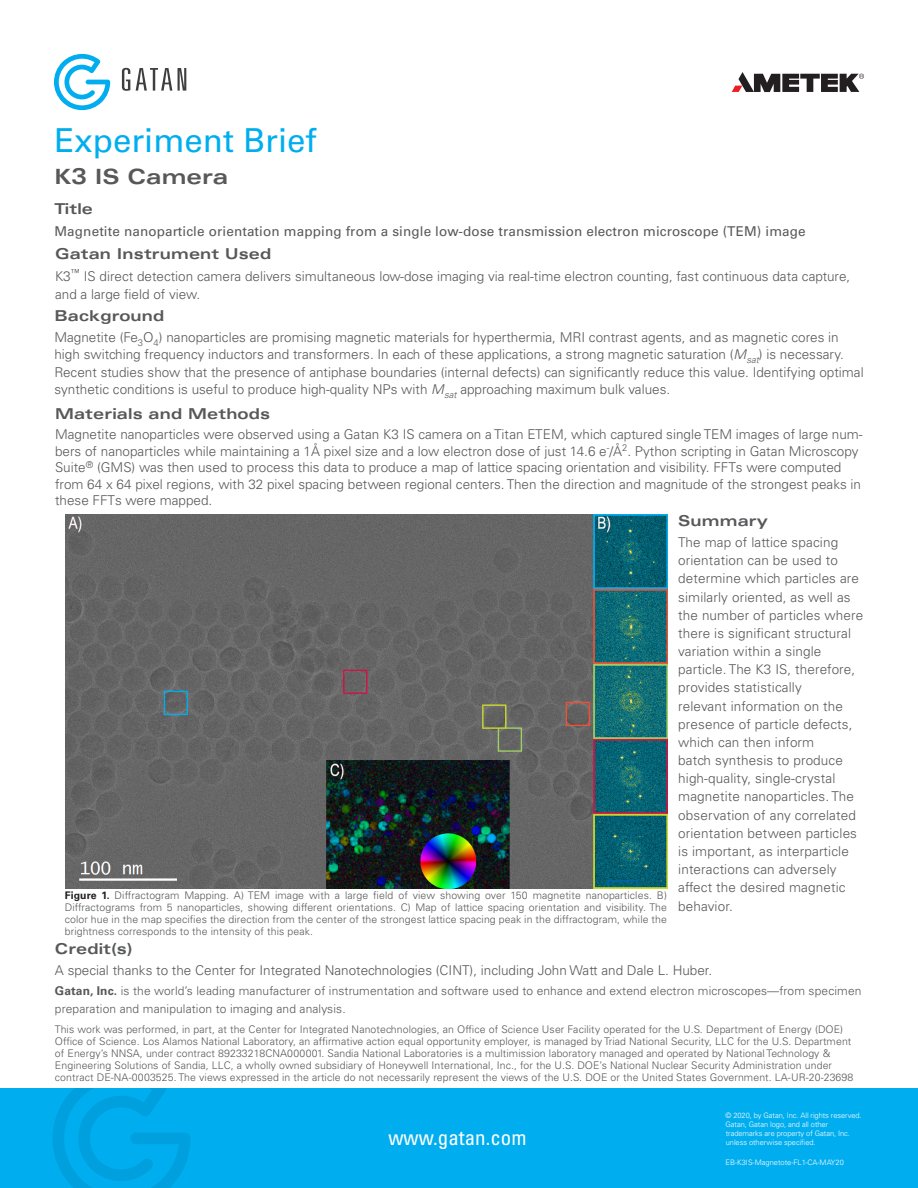
<style>
.page{position:relative;width:918px;height:1188px;background:#fff}
.page>*{position:absolute;margin:0;border:0;box-sizing:border-box;transform-origin:0 0}
.t1{font:33px "Univers LT Std";color:#00aeef}
.t2{font:condensed 21px "Univers LT Std";color:#fff}
.t3{font:700 expanded 21px "Univers LT Std";color:#57585a}
.header2{font:700 expanded 15px "Univers LT Std";letter-spacing:.01em;color:#57585a}
.body_bullet{font:700 expanded 15px "Univers LT Std";letter-spacing:.01em;color:#57585a}
.body_bullet-2{font:300 13.5px/18.1px "Univers LT Std";color:#57585a}
.body_bullet-3{font:13.5px "Univers LT Std";letter-spacing:.01em;color:#57585a}
.t4{font:300 12px/18px "Univers LT Std";letter-spacing:.01em;color:#57585a}
.t5{font:300 10.5px/12px "Univers LT Std";letter-spacing:.01em;color:#57585a;text-align:justify}
.t6{font:300 7.5px/9px "Univers LT Std";letter-spacing:-.01em;color:#fff}
.s1{font-size:22.65px}
.s2{font-size:13.8px}
.s3{font-style:italic}
.s4{font-weight:700;color:#231f20}
.s5{font-weight:700}
</style>
<div class="page">
<svg style="left:122px;top:68px;width:8px;height:23px"></svg>
<svg style="left:136px;top:68px;width:36px;height:23px"></svg>
<svg style="left:178px;top:68px;width:8px;height:23px"></svg>
<svg style="left:54px;top:54px;width:56px;height:56px"></svg>
<svg style="left:732px;top:72px;width:132px;height:20px"></svg>
<div style="left:0;top:1078px;width:918px;height:110px;background:#00aeef"></div>
<svg style="left:53px;top:1088px;width:137px;height:100px"></svg>
<div style="left:0;top:1050px;width:918px;height:38px;background:#fff"></div>
<img style="left:66px;top:514px;width:601px;height:374px">
<p class="t1" style="left:54px;top:121px;width:264px">Experiment Brief</p>
<p class="t3" style="left:54px;top:165px;width:175px">K<span class="s1">3</span> IS Camera</p>
<p class="header2" style="left:54px;top:200px;width:40px">Title</p>
<p class="body_bullet-3" style="left:54px;top:223px;width:753px">Magnetite nanoparticle orientation mapping from a single low-dose transmission electron microscope (TEM) image</p>
<p class="header2" style="left:55px;top:245px;width:218px">Gatan Instrument Used</p>
<p class="body_bullet-2" style="left:55px;top:267px;width:797px">K<span class="s2">3</span><sup>™</sup> IS direct detection camera delivers simultaneous low-dose imaging via real-time electron counting, fast continuous data capture, and a large field of view.</p>
<p class="body_bullet" style="left:54px;top:307px;width:111px">Background</p>
<p class="body_bullet-2" style="left:54px;top:328px;width:811px;line-height:17.5px">Magnetite (Fe<sub>3</sub>O<sub>4</sub>) nanoparticles are promising magnetic materials for hyperthermia, MRI contrast agents, and as magnetic cores in high switching frequency inductors and transformers. In each of these applications, a strong magnetic saturation (<span class="s3">M</span><sub>sat</sub>) is necessary.<br>Recent studies show that the presence of antiphase boundaries (internal defects) can significantly reduce this value. Identifying optimal synthetic conditions is useful to produce high-quality NPs with <span class="s3">M</span><sub>sat</sub> approaching maximum bulk values.</p>
<p class="body_bullet" style="left:55px;top:405px;width:217px">Materials and Methods</p>
<p class="body_bullet-2" style="left:55px;top:426px;width:809px;line-height:16.5px">Magnetite nanoparticles were observed using a Gatan K3 IS camera on a Titan ETEM, which captured single TEM images of large num&shy;bers of nanoparticles while maintaining a 1Å pixel size and a low electron dose of just 14.6 e<sup>-</sup>/Å<sup>2</sup>. Python scripting in Gatan Microscopy Suite<sup>®</sup> (GMS) was then used to process this data to produce a map of lattice spacing orientation and visibility. FFTs were computed from 64 x 64 pixel regions, with 32 pixel spacing between regional centers. Then the direction and magnitude of the strongest peaks in these FFTs were mapped.</p>
<p class="t5" style="left:65px;top:889px;width:604px"><span class="s4">Figure 1.</span> Diffractogram Mapping. A) TEM image with a large field of view showing over 150 magnetite nanoparticles. B)<br>Diffractograms from 5 nanoparticles, showing different orientations. C) Map of lattice spacing orientation and visibility. The color hue in the map specifies the direction from the center of the strongest lattice spacing peak in the diffractogram, while the brightness corresponds to the intensity of this peak.</p>
<p class="header2" style="left:678px;top:512px;width:91px">Summary</p>
<p class="body_bullet-2" style="left:678px;top:533px;width:187px">The map of lattice spacing orientation can be used to determine which particles are similarly oriented, as well as the number of particles where there is significant structural variation within a single particle. The K3 IS, therefore, provides statistically<br>relevant information on the presence of particle defects, which can then inform<br>batch synthesis to produce high-quality, single-crystal magnetite nanoparticles. The observation of any correlated orientation between particles is important, as interparticle interactions can adversely affect the desired magnetic behavior.</p>
<p class="header2" style="left:55px;top:940px;width:79px">Credit(s)</p>
<p class="body_bullet-2" style="left:55px;top:961px;width:659px">A special thanks to the Center for Integrated Nanotechnologies (CINT), including John Watt and Dale L. Huber.</p>
<p class="t4" style="left:55px;top:982px;width:808px"><span class="s5">Gatan, Inc.</span> is the world’s leading manufacturer of instrumentation and software used to enhance and extend electron microscopes—from specimen preparation and manipulation to imaging and analysis.</p>
<p class="t5" style="left:55px;top:1023px;width:800px;text-align:left">This work was performed, in part, at the Center for Integrated Nanotechnologies, an Office of Science User Facility operated for the U.S. Department of Energy (DOE)<br>Office of Science. Los Alamos National Laboratory, an affirmative action equal opportunity employer, is managed by Triad National Security, LLC for the U.S. Department of Energy’s NNSA, under contract 89233218CNA000001. Sandia National Laboratories is a multimission laboratory managed and operated by National Technology &amp; Engineering Solutions of Sandia, LLC, a wholly owned subsidiary of Honeywell International, Inc., for the U.S. DOE’s National Nuclear Security Administration under contract DE-NA-0003525. The views expressed in the article do not necessarily represent the views of the U.S. DOE or the United States Government. LA-UR-20-23698</p>
<h2 class="t2" style="left:388px;top:1124px;width:140px">www.gatan.com</h2>
<p class="t6" style="left:726px;top:1111px;width:138px">© 2020, by Gatan, Inc. All rights reserved.<br>Gatan, Gatan logo, and all other trademarks are property of Gatan, Inc. unless otherwise specified.</p>
<p class="t6" style="left:726px;top:1158px;width:120px">EB-K3IS-Magnetote-FL1-CA-MAY20</p>
</div>
